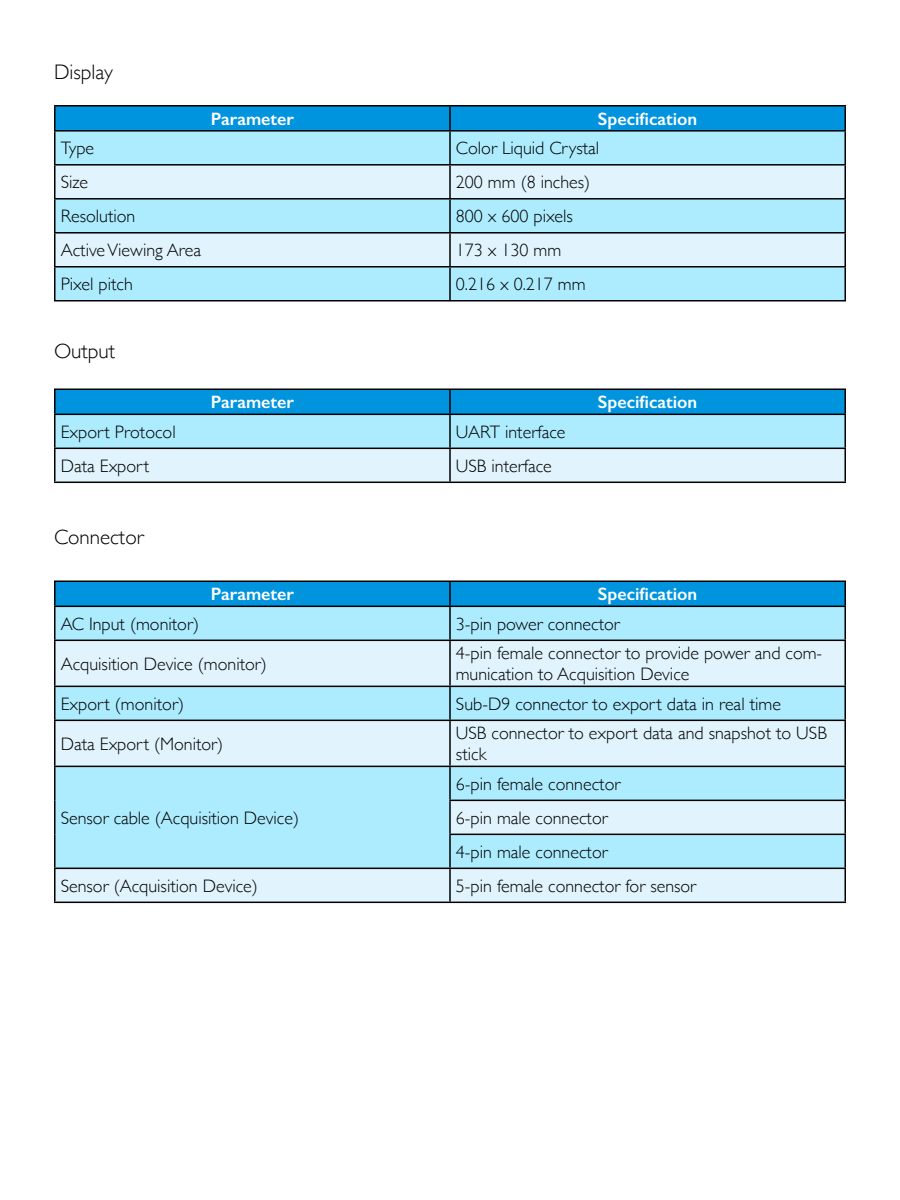
<style>
.page{position:relative;width:900px;height:1200px;background:#fff}
.page>*{position:absolute;margin:0;border:0;box-sizing:border-box;transform-origin:0 0}
.t1{font:300 21px "Gill Sans";color:#000}
.t2{font:300 18px/21.6px "Gill Sans";color:#000}
.t3{font:600 18px "Gill Sans";color:#fff}
</style>
<div class="page">
<div style="left:56px;top:106px;width:788px;height:24px;background:#0094de"></div>
<div style="left:56px;top:132px;width:788px;height:168px;background:#adecfe"></div>
<svg style="left:56px;top:166px;width:788px;height:100px;background:#cff1fd"></svg>
<hr style="left:54px;top:105px;width:396px;height:1px;background:#000">
<hr style="left:54px;top:106px;width:2px;height:24px;background:#000">
<hr style="left:450px;top:105px;width:396px;height:1px;background:#000">
<hr style="left:449px;top:106px;width:2px;height:24px;background:#000">
<hr style="left:844px;top:106px;width:2px;height:24px;background:#000">
<hr style="left:54px;top:130px;width:396px;height:2px;background:#000">
<hr style="left:54px;top:132px;width:2px;height:32px;background:#000">
<hr style="left:450px;top:130px;width:396px;height:2px;background:#000">
<hr style="left:449px;top:132px;width:2px;height:32px;background:#000">
<hr style="left:844px;top:132px;width:2px;height:32px;background:#000">
<hr style="left:54px;top:164px;width:396px;height:2px;background:#000">
<hr style="left:54px;top:166px;width:2px;height:32px;background:#000">
<hr style="left:450px;top:164px;width:396px;height:2px;background:#000">
<hr style="left:449px;top:166px;width:2px;height:32px;background:#000">
<hr style="left:844px;top:166px;width:2px;height:32px;background:#000">
<hr style="left:54px;top:198px;width:396px;height:2px;background:#000">
<hr style="left:54px;top:200px;width:2px;height:32px;background:#000">
<hr style="left:450px;top:198px;width:396px;height:2px;background:#000">
<hr style="left:449px;top:200px;width:2px;height:32px;background:#000">
<hr style="left:844px;top:200px;width:2px;height:32px;background:#000">
<hr style="left:54px;top:232px;width:396px;height:2px;background:#000">
<hr style="left:54px;top:234px;width:2px;height:32px;background:#000">
<hr style="left:450px;top:232px;width:396px;height:2px;background:#000">
<hr style="left:449px;top:234px;width:2px;height:32px;background:#000">
<hr style="left:844px;top:234px;width:2px;height:32px;background:#000">
<hr style="left:54px;top:266px;width:396px;height:2px;background:#000">
<hr style="left:54px;top:268px;width:2px;height:32px;background:#000">
<hr style="left:450px;top:266px;width:396px;height:2px;background:#000">
<hr style="left:449px;top:268px;width:2px;height:32px;background:#000">
<hr style="left:844px;top:268px;width:2px;height:32px;background:#000">
<hr style="left:54px;top:300px;width:396px;height:2px;background:#000">
<hr style="left:450px;top:300px;width:396px;height:2px;background:#000">
<svg style="left:56px;top:390px;width:788px;height:92px;background:#8fd3f1"></svg>
<hr style="left:54px;top:388px;width:396px;height:2px;background:#000">
<hr style="left:54px;top:390px;width:2px;height:24px;background:#000">
<hr style="left:450px;top:388px;width:396px;height:2px;background:#000">
<hr style="left:449px;top:390px;width:2px;height:24px;background:#000">
<hr style="left:844px;top:390px;width:2px;height:24px;background:#000">
<hr style="left:54px;top:414px;width:396px;height:1px;background:#000">
<hr style="left:54px;top:415px;width:2px;height:33px;background:#000">
<hr style="left:450px;top:414px;width:396px;height:1px;background:#000">
<hr style="left:449px;top:415px;width:2px;height:33px;background:#000">
<hr style="left:844px;top:415px;width:2px;height:33px;background:#000">
<hr style="left:54px;top:448px;width:396px;height:1px;background:#000">
<hr style="left:54px;top:449px;width:2px;height:33px;background:#000">
<hr style="left:450px;top:448px;width:396px;height:1px;background:#000">
<hr style="left:449px;top:449px;width:2px;height:33px;background:#000">
<hr style="left:844px;top:449px;width:2px;height:33px;background:#000">
<hr style="left:54px;top:482px;width:396px;height:1px;background:#000">
<hr style="left:450px;top:482px;width:396px;height:1px;background:#000">
<div style="left:56px;top:582px;width:788px;height:24px;background:#0094de"></div>
<div style="left:56px;top:607px;width:788px;height:33px;background:#adecfe"></div>
<svg style="left:56px;top:641px;width:788px;height:261px;background:#c6edfa"></svg>
<hr style="left:54px;top:580px;width:396px;height:2px;background:#000">
<hr style="left:54px;top:582px;width:2px;height:24px;background:#000">
<hr style="left:450px;top:580px;width:396px;height:2px;background:#000">
<hr style="left:449px;top:582px;width:2px;height:24px;background:#000">
<hr style="left:844px;top:582px;width:2px;height:24px;background:#000">
<hr style="left:54px;top:606px;width:396px;height:1px;background:#000">
<hr style="left:54px;top:607px;width:2px;height:33px;background:#000">
<hr style="left:450px;top:606px;width:396px;height:1px;background:#000">
<hr style="left:449px;top:607px;width:2px;height:33px;background:#000">
<hr style="left:844px;top:607px;width:2px;height:33px;background:#000">
<hr style="left:54px;top:640px;width:396px;height:1px;background:#000">
<hr style="left:54px;top:641px;width:2px;height:45px;background:#000">
<hr style="left:450px;top:640px;width:396px;height:1px;background:#000">
<hr style="left:449px;top:641px;width:2px;height:45px;background:#000">
<hr style="left:844px;top:641px;width:2px;height:45px;background:#000">
<hr style="left:54px;top:686px;width:396px;height:1px;background:#000">
<hr style="left:54px;top:687px;width:2px;height:33px;background:#000">
<hr style="left:450px;top:686px;width:396px;height:1px;background:#000">
<hr style="left:449px;top:687px;width:2px;height:33px;background:#000">
<hr style="left:844px;top:687px;width:2px;height:33px;background:#000">
<hr style="left:54px;top:720px;width:396px;height:1px;background:#000">
<hr style="left:54px;top:721px;width:2px;height:45px;background:#000">
<hr style="left:450px;top:720px;width:396px;height:1px;background:#000">
<hr style="left:449px;top:721px;width:2px;height:45px;background:#000">
<hr style="left:844px;top:721px;width:2px;height:45px;background:#000">
<hr style="left:54px;top:766px;width:396px;height:1px;background:#000">
<hr style="left:54px;top:767px;width:2px;height:33px;background:#000">
<hr style="left:450px;top:766px;width:396px;height:1px;background:#000">
<hr style="left:449px;top:767px;width:2px;height:33px;background:#000">
<hr style="left:844px;top:767px;width:2px;height:33px;background:#000">
<hr style="left:54px;top:800px;width:2px;height:34px;background:#000">
<hr style="left:449px;top:800px;width:397px;height:1px;background:#000">
<hr style="left:449px;top:801px;width:2px;height:33px;background:#000">
<hr style="left:844px;top:801px;width:2px;height:33px;background:#000">
<hr style="left:54px;top:834px;width:2px;height:34px;background:#000">
<hr style="left:449px;top:834px;width:397px;height:1px;background:#000">
<hr style="left:449px;top:835px;width:2px;height:33px;background:#000">
<hr style="left:844px;top:835px;width:2px;height:33px;background:#000">
<hr style="left:54px;top:868px;width:396px;height:1px;background:#000">
<hr style="left:54px;top:869px;width:2px;height:33px;background:#000">
<hr style="left:450px;top:868px;width:396px;height:1px;background:#000">
<hr style="left:449px;top:869px;width:2px;height:33px;background:#000">
<hr style="left:844px;top:869px;width:2px;height:33px;background:#000">
<hr style="left:54px;top:902px;width:396px;height:1px;background:#000">
<hr style="left:450px;top:902px;width:396px;height:1px;background:#000">
<p class="t1" style="left:54px;top:56px;width:60px">Display</p>
<p class="t3" style="left:211px;top:108px;width:85px">Parameter</p>
<p class="t3" style="left:598px;top:108px;width:101px">Specification</p>
<p class="t2" style="left:61px;top:137px;width:35px">Type</p>
<p class="t2" style="left:456px;top:137px;width:145px">Color Liquid Crystal</p>
<p class="t2" style="left:61px;top:170px;width:29px">Size</p>
<p class="t2" style="left:456px;top:170px;width:136px">200 mm (8 inches)</p>
<p class="t2" style="left:61px;top:204px;width:76px">Resolution</p>
<p class="t2" style="left:456px;top:204px;width:118px">800 x 600 pixels</p>
<p class="t2" style="left:61px;top:238px;width:142px">Active Viewing Area</p>
<p class="t2" style="left:456px;top:238px;width:107px">173 x 130 mm</p>
<p class="t2" style="left:61px;top:272px;width:74px">Pixel pitch</p>
<p class="t2" style="left:456px;top:272px;width:131px">0.216 x 0.217 mm</p>
<p class="t1" style="left:54px;top:335px;width:63px">Output</p>
<p class="t3" style="left:211px;top:391px;width:85px">Parameter</p>
<p class="t3" style="left:598px;top:391px;width:101px">Specification</p>
<p class="t2" style="left:61px;top:420px;width:117px">Export Protocol</p>
<p class="t2" style="left:456px;top:420px;width:111px">UART interface</p>
<p class="t2" style="left:61px;top:454px;width:90px">Data Export</p>
<p class="t2" style="left:456px;top:454px;width:97px">USB interface</p>
<p class="t1" style="left:54px;top:521px;width:91px">Connector</p>
<p class="t3" style="left:211px;top:583px;width:85px">Parameter</p>
<p class="t3" style="left:598px;top:583px;width:101px">Specification</p>
<p class="t2" style="left:61px;top:612px;width:140px">AC Input (monitor)</p>
<p class="t2" style="left:456px;top:612px;width:165px">3-pin power connector</p>
<p class="t2" style="left:61px;top:652px;width:208px">Acquisition Device (monitor)</p>
<p class="t2" style="left:456px;top:641px;width:368px">4-pin female connector to provide power and com&shy;munication to Acquisition Device</p>
<p class="t2" style="left:61px;top:692px;width:125px">Export (monitor)</p>
<p class="t2" style="left:456px;top:692px;width:327px">Sub-D9 connector to export data in real time</p>
<p class="t2" style="left:61px;top:732px;width:164px">Data Export (Monitor)</p>
<p class="t2" style="left:456px;top:721px;width:372px">USB connector to export data and snapshot to USB stick</p>
<p class="t2" style="left:61px;top:806px;width:240px">Sensor cable (Acquisition Device)</p>
<p class="t2" style="left:456px;top:766px;width:166px;line-height:34px">6-pin female connector<br>6-pin male connector<br>4-pin male connector</p>
<p class="t2" style="left:61px;top:874px;width:199px">Sensor (Acquisition Device)</p>
<p class="t2" style="left:456px;top:874px;width:242px">5-pin female connector for sensor</p>
</div>
